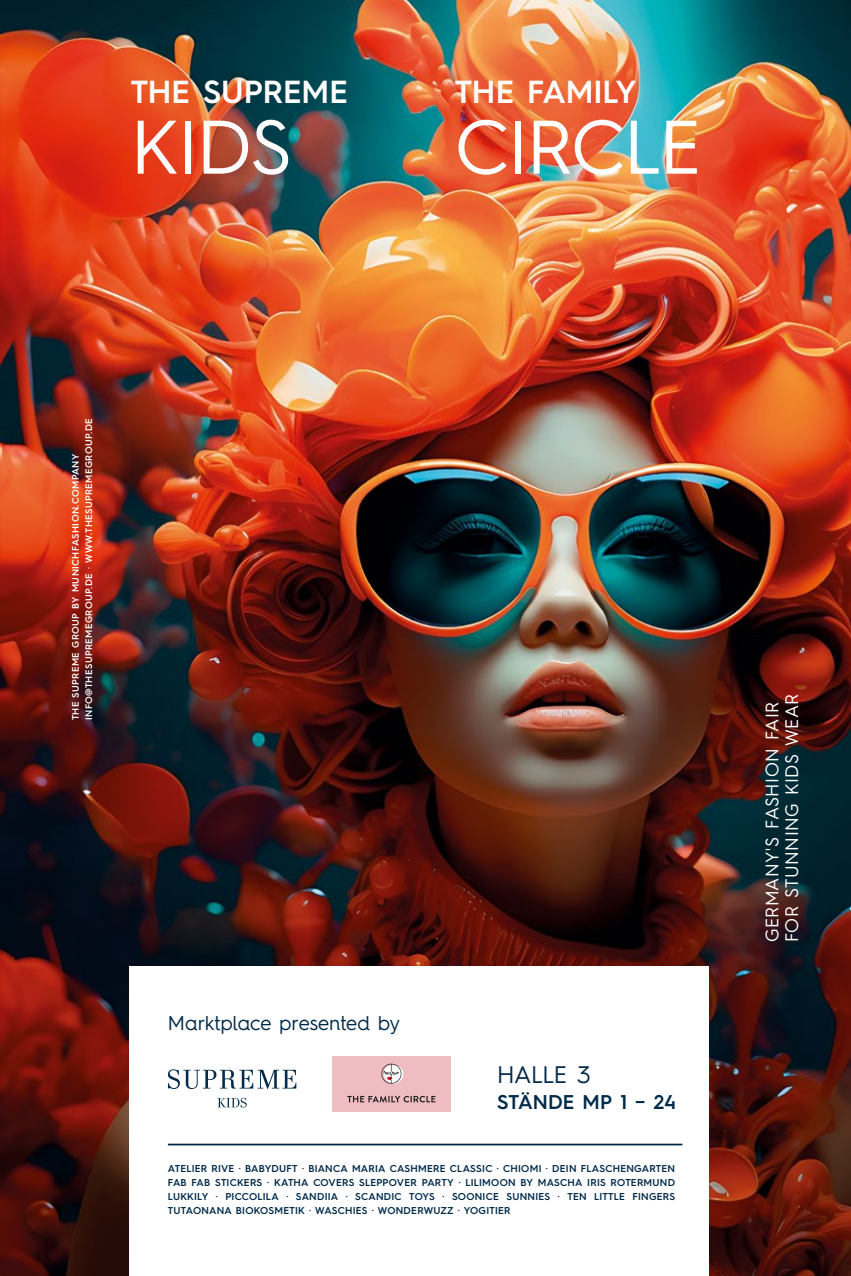
<style>
.page{position:relative;width:851px;height:1276px;background:#fff}
.page>*{position:absolute;margin:0;border:0;box-sizing:border-box;transform-origin:0 0}
.t1{font:76px "Hurme Geometric Sans 4";letter-spacing:-.02em;color:#fff}
.t2{font:600 32px "Hurme Geometric Sans 4";color:#fff}
.t3{font:24px "Hurme Geometric Sans 4";letter-spacing:-.02em;color:#002a4a}
.t4{font:20px "Hurme Geometric Sans 4";color:#002a4a}
.t5{font:600 20px "Hurme Geometric Sans 4";color:#002a4a}
.t6{font:18.2px/19.6px "Hurme Geometric Sans 4";letter-spacing:.02em;color:#fff}
.t7{font:600 10px/14px "Hurme Geometric Sans 4";letter-spacing:.025em;color:#002a4a;text-align:justify}
.t8{font:600 9.4px/13.2px "Hurme Geometric Sans 4";letter-spacing:.045em;color:#fff}
</style>
<div class="page">
<img style="left:0;top:0;width:850px;height:1276px">
<div style="left:130px;top:966px;width:579px;height:310px;background:#fff"></div>
<hr style="left:168px;top:1143px;width:514px;height:2px;background:#002a4a">
<svg style="left:168px;top:1069px;width:128px;height:20px"></svg>
<svg style="left:217px;top:1097px;width:30px;height:10px"></svg>
<div style="left:333px;top:1056px;width:118px;height:56px;background:#eebcc1"></div>
<svg style="left:381px;top:1063px;width:22px;height:21px"></svg>
<svg style="left:347px;top:1096px;width:88px;height:6px"></svg>
<h2 class="t2" style="left:131px;top:69px;width:219px">THE SUPREME</h2>
<h2 class="t2" style="left:455px;top:69px;width:183px">THE FAMILY</h2>
<h1 class="t1" style="left:131px;top:94px;width:163px">KIDS</h1>
<h1 class="t1" style="left:455px;top:94px;width:247px">CIRCLE</h1>
<p class="t8" style="left:69px;top:720px;width:303px;rotate:-90deg">THE SUPREME GROUP BY MUNICHFASHION.COMPANY<br>INFO@THESUPREMEGROUP.DE · WWW.THESUPREMEGROUP.DE</p>
<h3 class="t4" style="left:168px;top:1009px;width:233px">Marktplace presented by</h3>
<h3 class="t3" style="left:497px;top:1057px;width:95px">HALLE 3</h3>
<h3 class="t5" style="left:497px;top:1087px;width:180px">STÄNDE MP 1 – 24</h3>
<p class="t7" style="left:168px;top:1161px;width:508px">ATELIER RIVE · BABYDUFT · BIANCA MARIA CASHMERE CLASSIC · CHIOMI · DEIN FLASCHENGARTEN FAB FAB STICKERS · KATHA COVERS SLEPPOVER PARTY · LILIMOON BY MASCHA IRIS ROTERMUND LUKKILY · PICCOLILA · SANDIIA · SCANDIC TOYS · SOONICE SUNNIES · TEN LITTLE FINGERS TUTAONANA BIOKOSMETIK · WASCHIES · WONDERWUZZ · YOGITIER</p>
<h3 class="t6" style="left:761px;top:942px;width:250px;rotate:-90deg">GERMANY'S FASHION FAIR<br>FOR STUNNING KIDS WEAR</h3>
</div>
